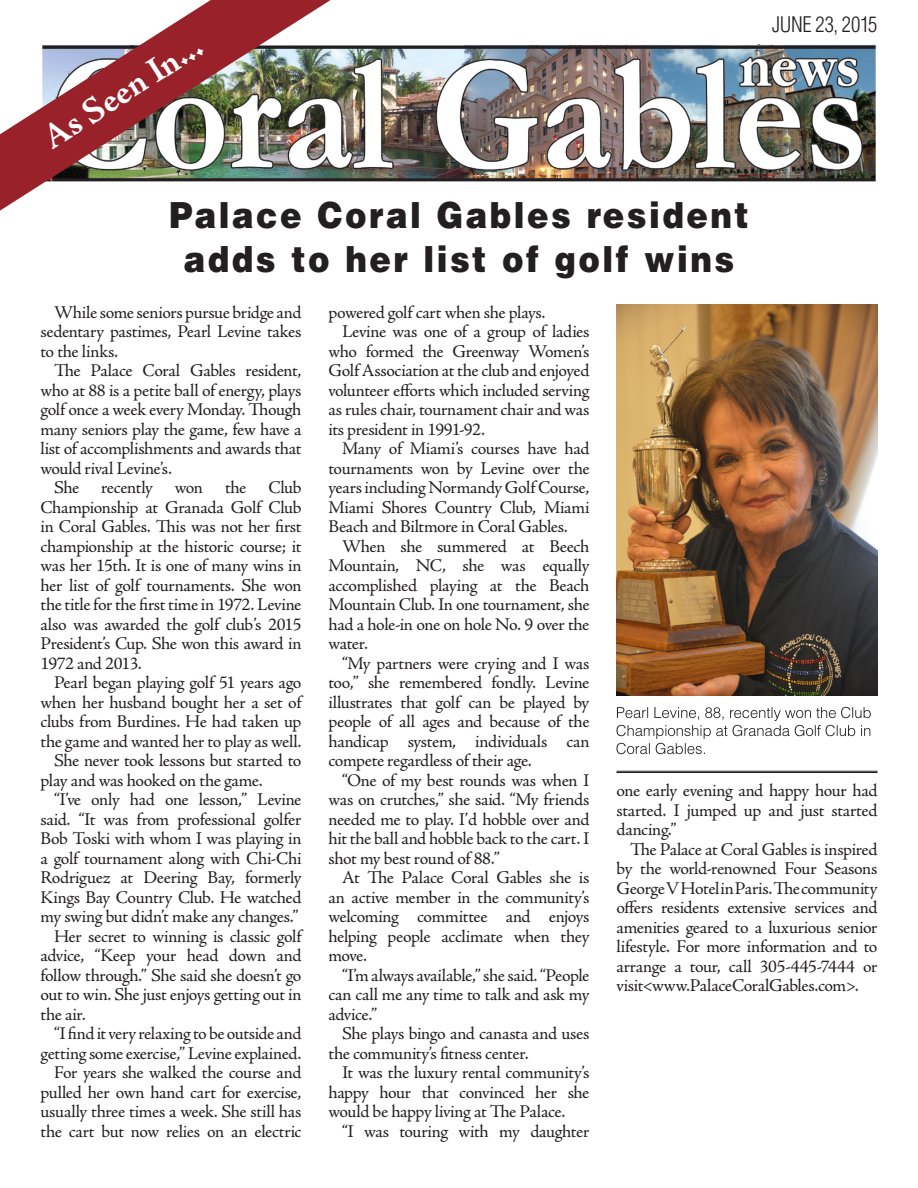
<style>
.page{position:relative;width:918px;height:1188px;background:#fff}
.page>*{position:absolute;margin:0;border:0;box-sizing:border-box;transform-origin:0 0}
.t1{font:900 36px "Helvetica LT Std";letter-spacing:.075em;color:#231f20;scale:.9 1}
.t2{font:700 36px "Adobe Jenson Pro";color:#fff}
.t3{font:300 condensed 21px "Helvetica LT Std";letter-spacing:-.015em;color:#231f20}
.t4{font:18px/19.5px "Adobe Jenson Pro";letter-spacing:-.02em;color:#231f20;text-align:justify}
</style>
<div class="page">
<img style="left:331px;top:45px;width:545px;height:137px">
<img style="left:0;top:0;width:331px;height:211px">
<img style="left:616px;top:305px;width:262px;height:391px">
<svg style="left:616px;top:707px;width:255px;height:47px"></svg>
<hr style="left:616px;top:771px;width:262px;height:1px;background:#231f20">
<hr style="left:616px;top:772px;width:262px;height:1px;background:#231f20">
<p class="t2" style="left:35px;top:124px;width:184px;rotate:-33deg">As Seen In...</p>
<p class="t3" style="left:772px;top:12px;width:107px">JUNE 23, 2015</p>
<p class="t1" style="left:169px;top:192px;width:646px">Palace Coral Gables resident</p>
<p class="t1" style="left:184px;top:235px;width:613px">adds to her list of golf wins</p>
<p class="t4" style="left:40px;top:302px;width:263px;text-indent:14px">While some seniors pursue bridge and sedentary pastimes, Pearl Levine takes to the links.</p>
<p class="t4" style="left:40px;top:361px;width:263px;text-indent:14px">The Palace Coral Gables resident, who at 88 is a petite ball of energy, plays golf once a week every Monday. Though many seniors play the game, few have a list of accomplishments and awards that would rival Levine’s.</p>
<p class="t4" style="left:40px;top:478px;width:263px;text-indent:14px">She recently won the Club Championship at Granada Golf Club in Coral Gables. This was not her first championship at the historic course; it was her 15th. It is one of many wins in her list of golf tournaments. She won the title for the first time in 1972. Levine also was awarded the golf club’s 2015<br>President’s Cup. She won this award in 1972 and 2013.</p>
<p class="t4" style="left:40px;top:673px;width:263px;text-indent:14px">Pearl began playing golf 51 years ago when her husband bought her a set of clubs from Burdines. He had taken up the game and wanted her to play as well.</p>
<p class="t4" style="left:40px;top:751px;width:262px;text-indent:14px">She never took lessons but started to play and was hooked on the game.</p>
<p class="t4" style="left:40px;top:790px;width:263px;text-indent:14px">“I’ve only had one lesson,” Levine said. “It was from professional golfer Bob Toski with whom I was playing in a golf tournament along with Chi-Chi Rodriguez at Deering Bay, formerly Kings Bay Country Club. He watched my swing but didn’t make any changes.”</p>
<p class="t4" style="left:40px;top:926px;width:263px;text-indent:14px">Her secret to winning is classic golf advice, “Keep your head down and follow through.” She said she doesn’t go out to win. She just enjoys getting out in the air.</p>
<p class="t4" style="left:40px;top:1024px;width:263px;text-align:right">“I find it very relaxing to be outside and getting some exercise,” Levine explained.</p>
<p class="t4" style="left:40px;top:1063px;width:263px;text-indent:14px">For years she walked the course and pulled her own hand cart for exercise, usually three times a week. She still has the cart but now relies on an electric</p>
<p class="t4" style="left:328px;top:302px;width:219px">powered golf cart when she plays.</p>
<p class="t4" style="left:328px;top:322px;width:263px;text-indent:14px">Levine was one of a group of ladies who formed the Greenway Women’s Golf Association at the club and enjoyed volunteer efforts which included serving as rules chair, tournament chair and was its president in 1991-92.</p>
<p class="t4" style="left:328px;top:439px;width:263px;text-indent:14px">Many of Miami’s courses have had tournaments won by Levine over the years including Normandy Golf Course, Miami Shores Country Club, Miami Beach and Biltmore in Coral Gables.</p>
<p class="t4" style="left:328px;top:536px;width:263px;text-indent:14px">When she summered at Beech Mountain, NC, she was equally accomplished playing at the Beach Mountain Club. In one tournament, she had a hole-in one on hole No. 9 over the water.</p>
<p class="t4" style="left:328px;top:653px;width:263px;text-indent:14px">“My partners were crying and I was too,” she remembered fondly. Levine illustrates that golf can be played by people of all ages and because of the handicap system, individuals can compete regardless of their age.</p>
<p class="t4" style="left:328px;top:770px;width:263px;text-indent:14px">“One of my best rounds was when I was on crutches,” she said. “My friends needed me to play. I’d hobble over and hit the ball and hobble back to the cart. I shot my best round of 88.”</p>
<p class="t4" style="left:328px;top:868px;width:263px;text-indent:14px">At The Palace Coral Gables she is an active member in the community’s welcoming committee and enjoys helping people acclimate when they move.</p>
<p class="t4" style="left:328px;top:965px;width:263px;text-indent:14px">“I’m always available,” she said. “People can call me any time to talk and ask my advice.”</p>
<p class="t4" style="left:328px;top:1024px;width:263px;text-indent:14px">She plays bingo and canasta and uses the community’s fitness center.</p>
<p class="t4" style="left:328px;top:1063px;width:263px;text-indent:14px">It was the luxury rental community’s happy hour that convinced her she would be happy living at The Palace.</p>
<p class="t4" style="left:342px;top:1121px;width:249px">“I was touring with my daughter</p>
<p class="t4" style="left:616px;top:781px;width:262px">one early evening and happy hour had started. I jumped up and just started dancing.”</p>
<p class="t4" style="left:616px;top:840px;width:263px;text-indent:14px">The Palace at Coral Gables is inspired by the world-renowned Four Seasons George V Hotel in Paris. The community offers residents extensive services and amenities geared to a luxurious senior lifestyle. For more information and to arrange a tour, call 305-445-7444 or visit&lt;www.PalaceCoralGables.com&gt;.</p>
</div>
